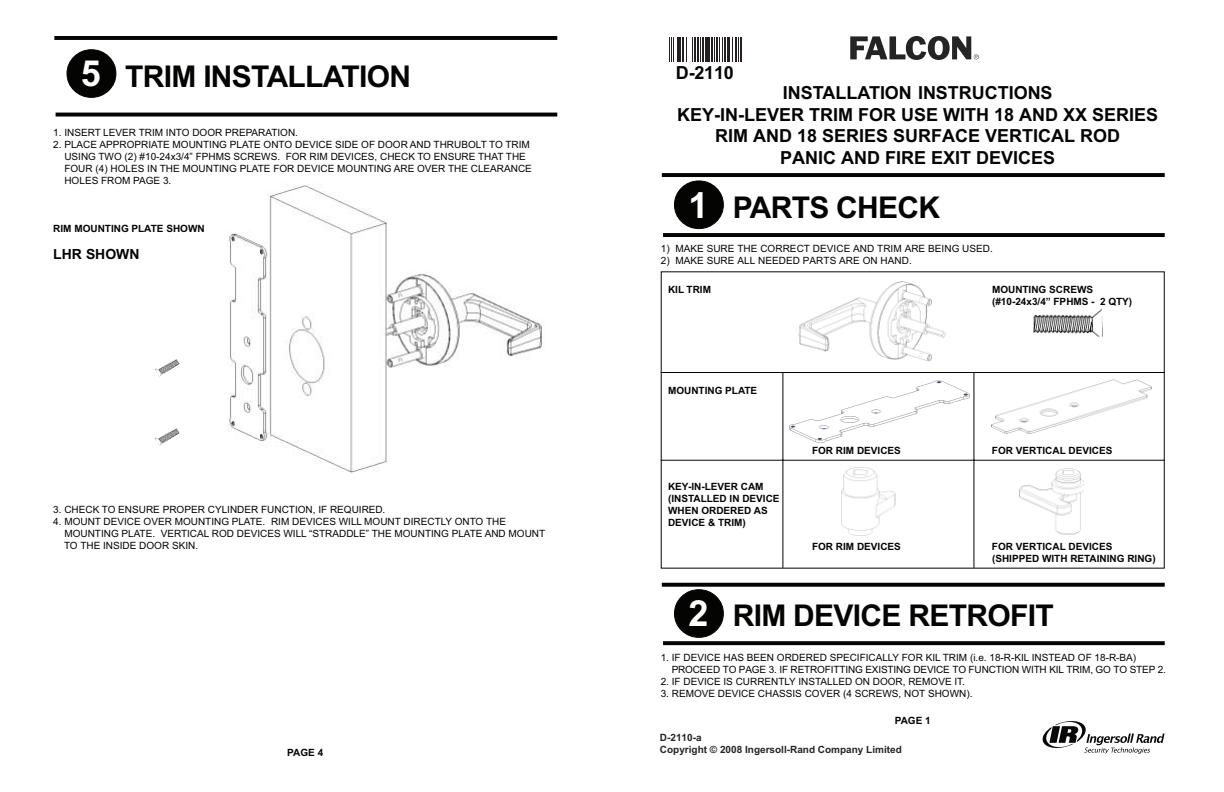
<style>
.page{position:relative;width:1224px;height:792px;background:#fff}
.page>*{position:absolute;margin:0;border:0;box-sizing:border-box;transform-origin:0 0}
.t1{font:700 30px "Arial";letter-spacing:-.025em;color:#040503}
.t2{font:700 18px/21.6px "Arial";color:#040503;text-align:center}
.t3{font:700 14px "Arial";letter-spacing:-.005em;color:#040503}
.t4{font:10px/12px "Arial";color:#040503}
.t5{font:700 10px/12px "Arial";color:#040503}
.t6{font:700 10px/12px "Arial";color:#272324}
.s1{font-size:36px;color:#fff}
</style>
<div class="page">
<svg style="left:56px;top:113px;width:501px;height:4px;background:#222221"></svg>
<hr style="left:54px;top:36px;width:503px;height:4px;background:#040503">
<svg style="left:67px;top:49px;width:49px;height:49px"></svg>
<img style="left:154px;top:359px;width:26px;height:18px">
<img style="left:154px;top:428px;width:26px;height:18px">
<img style="left:227px;top:184px;width:315px;height:289px">
<svg style="left:663px;top:233px;width:502px;height:4px;background:#070806"></svg>
<svg style="left:662px;top:173px;width:503px;height:4px;background:#070806"></svg>
<svg style="left:674px;top:180px;width:50px;height:49px"></svg>
<img style="left:1033px;top:309px;width:70px;height:28px">
<img style="left:798px;top:281px;width:148px;height:81px">
<img style="left:991px;top:379px;width:161px;height:55px">
<img style="left:1019px;top:468px;width:64px;height:67px">
<hr style="left:973px;top:372px;width:1px;height:196px;background:#040503">
<hr style="left:782px;top:372px;width:1px;height:196px;background:#040503">
<hr style="left:661px;top:460px;width:504px;height:1px;background:#040503">
<img style="left:841px;top:467px;width:55px;height:69px">
<img style="left:789px;top:380px;width:181px;height:63px">
<hr style="left:661px;top:372px;width:504px;height:1px;background:#040503">
<svg style="left:663px;top:641px;width:502px;height:4px;background:#0f100e"></svg>
<svg style="left:662px;top:583px;width:503px;height:4px;background:#161715"></svg>
<svg style="left:674px;top:589px;width:50px;height:49px"></svg>
<svg style="left:850px;top:36px;width:129px;height:24px"></svg>
<svg style="left:1043px;top:721px;width:121px;height:33px"></svg>
<svg style="left:669px;top:38px;width:32px;height:24px"></svg>
<hr style="left:702px;top:38px;width:2px;height:24px;background:#231f20">
<hr style="left:705px;top:38px;width:3px;height:24px;background:#231f20">
<svg style="left:709px;top:38px;width:32px;height:24px"></svg>
<p class="t1" style="left:81px;top:56px;width:332px"><span class="s1">5</span> TRIM INSTALLATION</p>
<p class="t4" style="left:53px;top:127px;width:246px">1. INSERT LEVER TRIM INTO DOOR PREPARATION.</p>
<p class="t4" style="left:64px;top:139px;width:469px;text-indent:-11px">2. PLACE APPROPRIATE MOUNTING PLATE ONTO DEVICE SIDE OF DOOR AND THRUBOLT TO TRIM USING TWO (2) #10-24x3/4” FPHMS SCREWS. FOR RIM DEVICES, CHECK TO ENSURE THAT THE FOUR (4) HOLES IN THE MOUNTING PLATE FOR DEVICE MOUNTING ARE OVER THE CLEARANCE HOLES FROM PAGE 3.</p>
<p class="t5" style="left:53px;top:223px;width:153px">RIM MOUNTING PLATE SHOWN</p>
<p class="t3" style="left:53px;top:245px;width:88px">LHR SHOWN</p>
<p class="t4" style="left:53px;top:504px;width:334px">3. CHECK TO ENSURE PROPER CYLINDER FUNCTION, IF REQUIRED.</p>
<p class="t4" style="left:64px;top:516px;width:483px;text-indent:-11px">4. MOUNT DEVICE OVER MOUNTING PLATE. RIM DEVICES WILL MOUNT DIRECTLY ONTO THE<br>MOUNTING PLATE. VERTICAL ROD DEVICES WILL “STRADDLE” THE MOUNTING PLATE AND MOUNT<br>TO THE INSIDE DOOR SKIN.</p>
<p class="t5" style="left:287px;top:747px;width:38px">PAGE 4</p>
<p class="t2" style="left:676px;top:63px;width:59px">D-2110</p>
<p class="t2" style="left:677px;top:83px;width:483px">INSTALLATION INSTRUCTIONS<br>KEY-IN-LEVER TRIM FOR USE WITH 18 AND XX SERIES RIM AND 18 SERIES SURFACE VERTICAL ROD<br>PANIC AND FIRE EXIT DEVICES</p>
<p class="t1" style="left:688px;top:187px;width:253px"><span class="s1">1</span> PARTS CHECK</p>
<p class="t4" style="left:661px;top:243px;width:334px">1) MAKE SURE THE CORRECT DEVICE AND TRIM ARE BEING USED.</p>
<p class="t4" style="left:661px;top:255px;width:253px">2) MAKE SURE ALL NEEDED PARTS ARE ON HAND.</p>
<p class="t5" style="left:668px;top:284px;width:44px">KIL TRIM</p>
<p class="t5" style="left:992px;top:284px;width:142px">MOUNTING SCREWS (#10-24x3/4” FPHMS - 2 QTY)</p>
<p class="t5" style="left:668px;top:385px;width:91px">MOUNTING PLATE</p>
<p class="t5" style="left:668px;top:481px;width:113px">KEY-IN-LEVER CAM (INSTALLED IN DEVICE<br>WHEN ORDERED AS<br>DEVICE &amp; TRIM)</p>
<p class="t5" style="left:812px;top:445px;width:90px">FOR RIM DEVICES</p>
<p class="t5" style="left:992px;top:445px;width:122px">FOR VERTICAL DEVICES</p>
<p class="t5" style="left:812px;top:541px;width:90px">FOR RIM DEVICES</p>
<p class="t5" style="left:992px;top:541px;width:165px">FOR VERTICAL DEVICES (SHIPPED WITH RETAINING RING)</p>
<p class="t1" style="left:688px;top:596px;width:367px"><span class="s1">2</span> RIM DEVICE RETROFIT</p>
<p class="t4" style="left:672px;top:651px;width:496px;text-indent:-11px">1. IF DEVICE HAS BEEN ORDERED SPECIFICALLY FOR KIL TRIM (i.e. 18-R-KIL INSTEAD OF 18-R-BA)<br>PROCEED TO PAGE 3. IF RETROFITTING EXISTING DEVICE TO FUNCTION WITH KIL TRIM, GO TO STEP 2.</p>
<p class="t4" style="left:661px;top:675px;width:306px">2. IF DEVICE IS CURRENTLY INSTALLED ON DOOR, REMOVE IT.</p>
<p class="t4" style="left:661px;top:687px;width:313px">3. REMOVE DEVICE CHASSIS COVER (4 SCREWS, NOT SHOWN).</p>
<p class="t5" style="left:895px;top:715px;width:38px">PAGE 1</p>
<p class="t6" style="left:660px;top:732px;width:243px">D-2110-a<br>Copyright © 2008 Ingersoll-Rand Company Limited</p>
</div>
